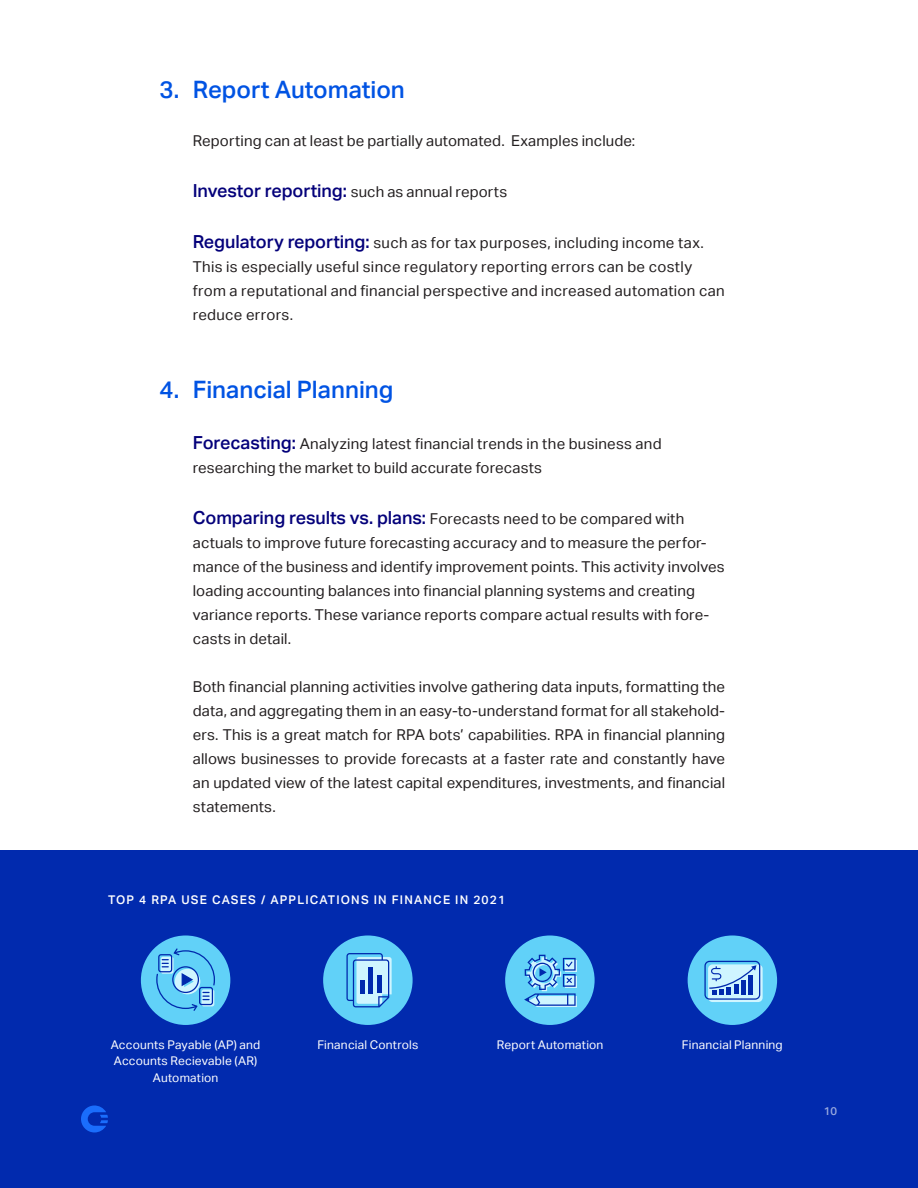
<style>
.page{position:relative;width:918px;height:1188px;background:#fff}
.page>*{position:absolute;margin:0;border:0;box-sizing:border-box;transform-origin:0 0}
.Body{font:500 24px "Aktiv Grotesk";color:#0053e3}
.Body_-_left_aligned{font:500 24px "Aktiv Grotesk";color:#0053e3}
.Body_-_left_aligned-2{font:15px/24px "Aktiv Grotesk";letter-spacing:.015em;color:#231f20}
.Body-2{font:15px/24px "Aktiv Grotesk";letter-spacing:.01em;color:#231f20;text-align:justify}
.t1{font:12px/16.5px "Aktiv Grotesk";letter-spacing:.015em;color:#fff;text-align:center}
.t2{font:500 12px "Aktiv Grotesk";letter-spacing:.1em;color:#fff}
.t3{font:500 11.25px "Aktiv Grotesk";color:#fff}
.s1{font-weight:500;font-size:18px;color:#04007a}
</style>
<div class="page">
<div style="left:0;top:850px;width:918px;height:338px;background:#012aae"></div>
<svg style="left:81px;top:1105px;width:27px;height:27px"></svg>
<div style="left:323px;top:935px;width:90px;height:90px;background:#61d1f8;border-radius:50%"></div>
<svg style="left:346px;top:953px;width:46px;height:54px"></svg>
<div style="left:141px;top:935px;width:89px;height:90px;background:#61d1f8;border-radius:50%"></div>
<svg style="left:156px;top:948px;width:59px;height:63px"></svg>
<div style="left:688px;top:935px;width:89px;height:90px;background:#61d1f8;border-radius:50%"></div>
<svg style="left:708px;top:964px;width:55px;height:38px"></svg>
<svg style="left:704px;top:961px;width:56px;height:39px"></svg>
<div style="left:505px;top:935px;width:90px;height:90px;background:#61d1f8;border-radius:50%"></div>
<svg style="left:524px;top:955px;width:53px;height:52px"></svg>
<p class="Body_-_left_aligned" style="left:159px;top:76px;width:21px">3.</p>
<p class="Body" style="left:193px;top:76px;width:214px">Report Automation</p>
<p class="Body-2" style="left:193px;top:129px;width:444px">Reporting can at least be partially automated. Examples include:</p>
<p class="Body_-_left_aligned-2" style="left:193px;top:180px;width:316px"><span class="s1">Investor reporting:</span> such as annual reports</p>
<p class="Body_-_left_aligned-2" style="left:193px;top:231px;width:533px"><span class="s1">Regulatory reporting:</span> such as for tax purposes, including income tax.<br>This is especially useful since regulatory reporting errors can be costly from a reputational and financial perspective and increased automation can reduce errors.</p>
<p class="Body_-_left_aligned" style="left:160px;top:376px;width:21px">4.</p>
<p class="Body" style="left:193px;top:376px;width:202px">Financial Planning</p>
<p class="Body_-_left_aligned-2" style="left:193px;top:432px;width:470px"><span class="s1">Forecasting:</span> Analyzing latest financial trends in the business and researching the market to build accurate forecasts</p>
<p class="Body_-_left_aligned-2" style="left:193px;top:507px;width:533px"><span class="s1">Comparing results vs. plans:</span> Forecasts need to be compared with actuals to improve future forecasting accuracy and to measure the perfor&shy;mance of the business and identify improvement points. This activity involves loading accounting balances into financial planning systems and creating variance reports. These variance reports compare actual results with fore&shy;casts in detail.</p>
<p class="Body-2" style="left:193px;top:675px;width:534px">Both financial planning activities involve gathering data inputs, formatting the data, and aggregating them in an easy-to-understand format for all stakehold&shy;ers. This is a great match for RPA bots’ capabilities. RPA in financial planning allows businesses to provide forecasts at a faster rate and constantly have an updated view of the latest capital expenditures, investments, and financial statements.</p>
<p class="t2" style="left:108px;top:893px;width:399px">TOP 4 RPA USE CASES / APPLICATIONS IN FINANCE IN 2021</p>
<p class="t1" style="left:111px;top:1036px;width:151px">Accounts Payable (AP) and<br>Accounts Recievable (AR)<br>Automation</p>
<p class="t1" style="left:317px;top:1036px;width:103px">Financial Controls</p>
<p class="t1" style="left:497px;top:1036px;width:108px">Report Automation</p>
<p class="t1" style="left:682px;top:1036px;width:102px">Financial Planning</p>
<p class="t3" style="left:824px;top:1105px;width:15px">10</p>
</div>
